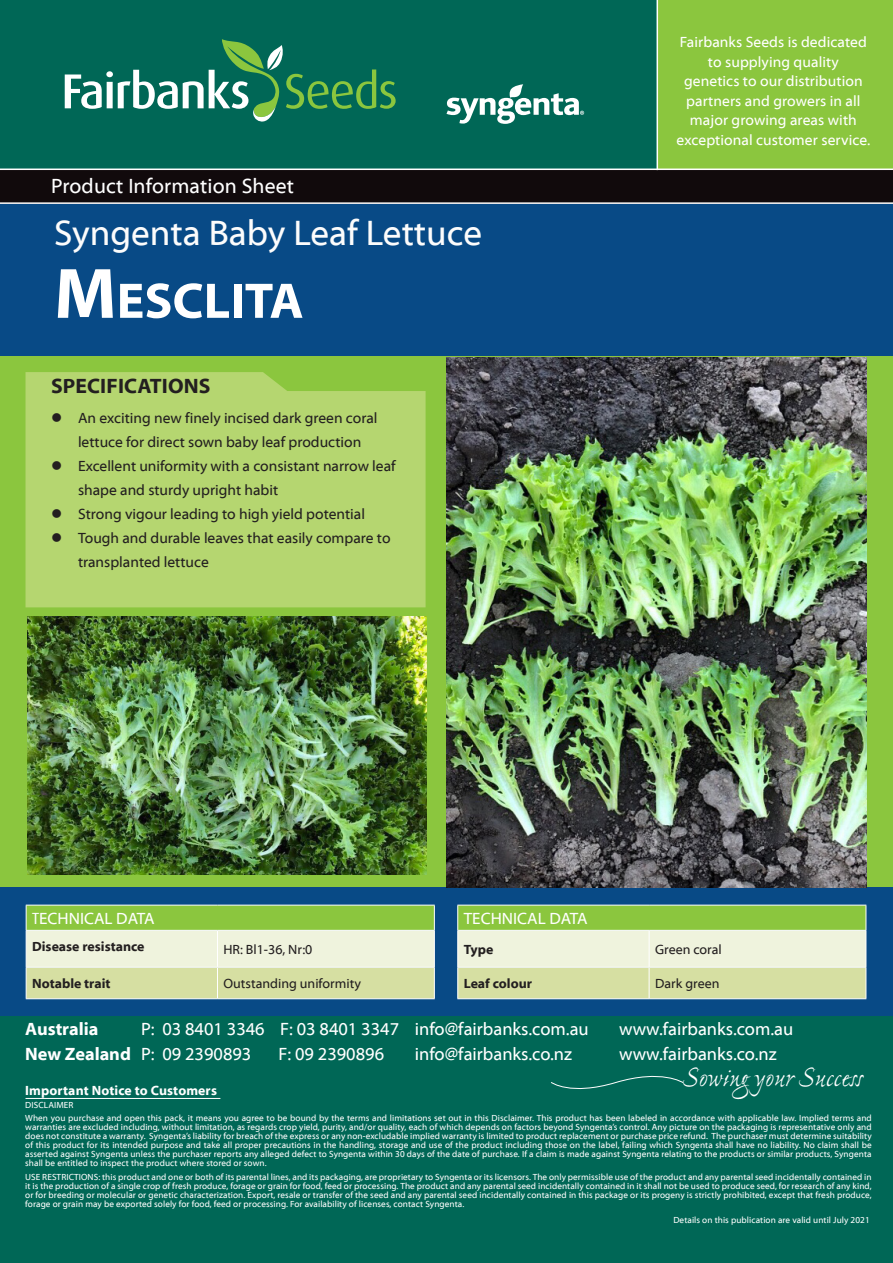
<style>
.page{position:relative;width:893px;height:1263px;background:#fff}
.page>*{position:absolute;margin:0;border:0;box-sizing:border-box;transform-origin:0 0}
.Product_Name{font:700 50.4px "Myriad Web Pro";color:#fff}
.Syngenta_FB_brand{font:36px "Myriad Web Pro";color:#fcfcfc}
.t1{font:30px "Ex Ponto Pro";letter-spacing:-.005em;color:#fff}
.t2{font:21px "Myriad Web Pro";letter-spacing:.005em;color:#fff}
.t3{font:700 21px "Myriad Web Pro";letter-spacing:.005em;color:#231f20}
.t4{font:18px "Myriad Web Pro";color:#fff}
.t5{font:700 18px "Myriad Web Pro";color:#fff}
.t6{font:16.5px "Myriad Web Pro";color:#fff}
.t7{font:15px/24px "Myriad Web Pro";color:#231f20}
.t8{font:15px/19.5px "Myriad Web Pro";letter-spacing:.005em;color:#fff;text-align:center}
.Techincal_data{font:13.5px "Myriad Web Pro";color:#231f20}
.Techincal_data-2{font:700 13.5px "Myriad Web Pro";color:#231f20}
.t9{font:700 13.5px "Myriad Web Pro";letter-spacing:.01em;color:#fff}
.t10{font:9px/9px "Myriad Web Pro";letter-spacing:.01em;color:#fff;text-align:justify}
.s1{font-size:72px}
.s2{font-stretch:condensed}
.s3{font-weight:700}
</style>
<div class="page">
<div style="left:0;top:1016px;width:893px;height:247px;background:#006756"></div>
<div style="left:0;top:204px;width:893px;height:153px;background:#084a86"></div>
<div style="left:0;top:0;width:658px;height:169px;background:#006756"></div>
<div style="left:658px;top:0;width:235px;height:169px;background:#8bc63e"></div>
<div style="left:0;top:169px;width:893px;height:35px;background:#110a0c"></div>
<div style="left:0;top:887px;width:893px;height:129px;background:#084a86"></div>
<hr style="left:656px;top:0;width:2px;height:170px;background:#fff">
<hr style="left:0;top:169px;width:893px;height:1px;background:#fff">
<hr style="left:0;top:202px;width:893px;height:2px;background:#fff">
<div style="left:0;top:357px;width:893px;height:530px;background:#8bc63e"></div>
<div style="left:26px;top:372px;width:400px;height:235px;background:#b5d670"></div>
<svg style="left:65px;top:39px;width:331px;height:83px"></svg>
<svg style="left:551px;top:1075px;width:133px;height:14px"></svg>
<hr style="left:26px;top:1098px;width:194px;height:1px;background:#fff">
<svg style="left:446px;top:84px;width:138px;height:40px"></svg>
<svg style="left:26px;top:905px;width:841px;height:94px;background:#c8dda1"></svg>
<img style="left:446px;top:357px;width:420px;height:530px">
<img style="left:27px;top:617px;width:400px;height:257px">
<svg style="left:52px;top:413px;width:9px;height:9px"></svg>
<svg style="left:52px;top:461px;width:9px;height:9px"></svg>
<svg style="left:52px;top:509px;width:9px;height:9px"></svg>
<svg style="left:52px;top:533px;width:9px;height:9px"></svg>
<p class="t2" style="left:51px;top:175px;width:244px">Product Information Sheet</p>
<p class="Syngenta_FB_brand" style="left:54px;top:214px;width:430px">Syngenta Baby Leaf Lettuce</p>
<p class="Product_Name" style="left:54px;top:273px;width:251px"><span class="s1">M</span>ESCLITA</p>
<p class="t3" style="left:51px;top:374px;width:161px">SPECIFICATIONS</p>
<p class="t7" style="left:78px;top:406px;width:301px">An exciting new finely incised dark green coral lettuce for direct sown baby leaf production</p>
<p class="t7" style="left:78px;top:454px;width:319px">Excellent uniformity with a consistant narrow leaf shape and sturdy upright habit</p>
<p class="t7" style="left:78px;top:502px;width:288px">Strong vigour leading to high yield potential</p>
<p class="t7" style="left:78px;top:526px;width:314px">Tough and durable leaves that easily compare to transplanted lettuce</p>
<p class="t8" style="left:676px;top:33px;width:195px">Fairbanks Seeds is dedicated to supplying quality<br>genetics to our distribution partners and growers in all major growing areas with exceptional customer service.</p>
<p class="t6" style="left:32px;top:910px;width:124px"><span class="s2">T</span>ECHNICAL DATA</p>
<p class="t6" style="left:464px;top:909px;width:125px">TECHNICAL DATA</p>
<p class="Techincal_data-2" style="left:32px;top:939px;width:114px">Disease resistance</p>
<p class="Techincal_data" style="left:223px;top:942px;width:90px">HR: Bl1-36, Nr:0</p>
<p class="Techincal_data-2" style="left:464px;top:942px;width:31px">Type</p>
<p class="Techincal_data" style="left:655px;top:942px;width:68px">Green coral</p>
<p class="Techincal_data-2" style="left:32px;top:976px;width:80px">Notable trait</p>
<p class="Techincal_data" style="left:223px;top:976px;width:139px">Outstanding uniformity</p>
<p class="Techincal_data-2" style="left:464px;top:976px;width:70px">Leaf colour</p>
<p class="Techincal_data" style="left:655px;top:976px;width:66px">Dark green</p>
<p class="t5" style="left:25px;top:1019px;width:75px">Australia</p>
<p class="t4" style="left:141px;top:1019px;width:449px">P: 03 8401 3346 F: 03 8401 3347 info@fairbanks.com.au</p>
<p class="t4" style="left:619px;top:1019px;width:176px">www.fairbanks.com.au</p>
<p class="t4" style="left:25px;top:1044px;width:228px"><span class="s3">New Zealand</span> P: 09 2390893</p>
<p class="t4" style="left:279px;top:1044px;width:107px">F: 09 2390896</p>
<p class="t4" style="left:415px;top:1044px;width:159px">info@fairbanks.co.nz</p>
<p class="t4" style="left:619px;top:1044px;width:159px">www.fairbanks.co.nz</p>
<p class="t1" style="left:683px;top:1059px;width:181px">Sowing your Success</p>
<p class="t9" style="left:25px;top:1083px;width:193px">Important Notice to Customers</p>
<p class="t10" style="left:25px;top:1099px;width:848px;line-height:13.2px">DISCLAIMER<br>When you purchase and open this pack, it means you agree to be bound by the terms and limitations set out in this Disclaimer. This product has been labeled in accordance with applicable law. Implied terms and</p>
<p class="t10" style="left:25px;top:1123px;width:848px">warranties are excluded including, without limitation, as regards crop yield, purity, and/or quality, each of which depends on factors beyond Syngenta’s control. Any picture on the packaging is representative only and does not constitute a warranty. Syngenta’s liability for breach of the express or any non-excludable implied warranty is limited to product replacement or purchase price refund. The purchaser must determine suitability of this product for its intended purpose and take all proper precautions in the handling, storage and use of the product including those on the label, failing which Syngenta shall have no liability. No claim shall be asserted against Syngenta unless the purchaser reports any alleged defect to Syngenta within 30 days of the date of purchase. If a claim is made against Syngenta relating to the products or similar products, Syngenta shall be entitled to inspect the product where stored or sown.</p>
<p class="t10" style="left:25px;top:1172px;width:848px">USE RESTRICTIONS: this product and one or both of its parental lines, and its packaging, are proprietary to Syngenta or its licensors. The only permissible use of the product and any parental seed incidentally contained in it is the production of a single crop of fresh produce, forage or grain for food, feed or processing. The product and any parental seed incidentally contained in it shall not be used to produce seed, for research of any kind, or for breeding or molecular or genetic characterization. Export, resale or transfer of the seed and any parental seed incidentally contained in this package or its progeny is strictly prohibited, except that fresh produce, forage or grain may be exported solely for food, feed or processing. For availability of licenses, contact Syngenta.</p>
<p class="t10" style="left:673px;top:1215px;width:198px">Details on this publication are valid until July 2021</p>
</div>
